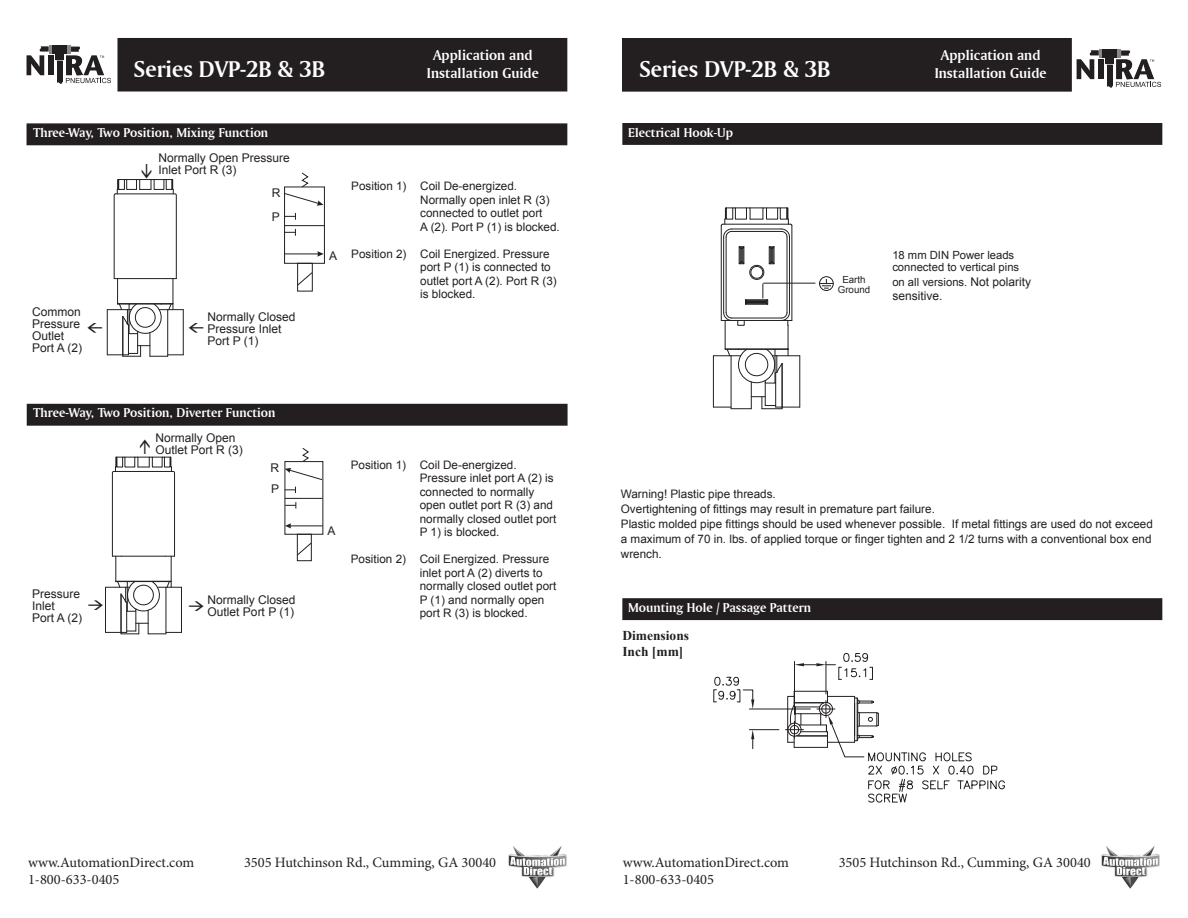
<style>
.page{position:relative;width:1188px;height:918px;background:#fff}
.page>*{position:absolute;margin:0;border:0;box-sizing:border-box;transform-origin:0 0}
.t1{font:24px "Amerigo BT Bold A";color:#fff}
.t2{font:15px "Amerigo BT Bold A";color:#fff}
.t3{font:14.4px "Minion Pro";color:#231f20}
.t4{font:13.5px "Amerigo BT Bold A";color:#fff}
.Subhead_2{font:700 13.5px/16.2px "Times New Roman";color:#231f20}
.t5{font:12px/12px "Arial";color:#231f20}
.t6{font:11.7px/13.5px "Arial";color:#231f20}
.t7{font:11.25px/12px "Arial";color:#231f20}
.t8{font:9.75px/9.8px "Arial";color:#231f20;text-align:center}
.s1{font-size:12px}
</style>
<div class="page">
<div style="left:623px;top:39px;width:448px;height:52px;background:#231f20"></div>
<div style="left:622px;top:38px;width:450px;height:54px;border:2px solid #231f20"></div>
<div style="left:118px;top:39px;width:449px;height:52px;background:#231f20"></div>
<div style="left:117px;top:38px;width:450px;height:54px;border:2px solid #231f20"></div>
<svg style="left:27px;top:45px;width:84px;height:39px"></svg>
<svg style="left:1077px;top:49px;width:84px;height:39px"></svg>
<img style="left:508px;top:846px;width:59px;height:43px">
<img style="left:1101px;top:846px;width:59px;height:43px">
<hr style="left:749px;top:729px;width:30px;height:1px;background:#231f20">
<hr style="left:749px;top:709px;width:61px;height:1px;background:#231f20">
<svg style="left:751px;top:730px;width:3px;height:19px"></svg>
<svg style="left:713px;top:677px;width:41px;height:32px"></svg>
<hr style="left:794px;top:661px;width:1px;height:54px;background:#231f20">
<hr style="left:826px;top:661px;width:1px;height:33px;background:#231f20">
<svg style="left:795px;top:653px;width:78px;height:27px"></svg>
<svg style="left:786px;top:691px;width:219px;height:112px"></svg>
<div style="left:623px;top:124px;width:539px;height:20px;background:#231f20"></div>
<div style="left:622px;top:123px;width:540px;height:22px;border:2px solid #231f20"></div>
<div style="left:623px;top:599px;width:539px;height:20px;background:#231f20"></div>
<div style="left:622px;top:598px;width:540px;height:22px;border:2px solid #231f20"></div>
<div style="left:27px;top:124px;width:540px;height:21px;background:#231f20"></div>
<div style="left:27px;top:123px;width:540px;height:22px;border:2px solid #231f20"></div>
<div style="left:284px;top:187px;width:41px;height:77px;border:1px solid #231f20"></div>
<div style="left:297px;top:263px;width:16px;height:29px;border:1px solid #231f20"></div>
<svg style="left:297px;top:271px;width:16px;height:16px"></svg>
<hr style="left:284px;top:225px;width:40px;height:1px;background:#231f20">
<svg style="left:284px;top:229px;width:12px;height:7px"></svg>
<svg style="left:284px;top:213px;width:12px;height:7px"></svg>
<hr style="left:284px;top:253px;width:36px;height:1px;background:#231f20">
<svg style="left:317px;top:251px;width:7px;height:6px"></svg>
<svg style="left:284px;top:172px;width:39px;height:34px"></svg>
<div style="left:27px;top:405px;width:540px;height:20px;background:#231f20"></div>
<div style="left:27px;top:404px;width:541px;height:22px;border:2px solid #231f20"></div>
<div style="left:297px;top:534px;width:15px;height:27px;border:1px solid #231f20"></div>
<svg style="left:296px;top:542px;width:16px;height:14px"></svg>
<hr style="left:285px;top:498px;width:38px;height:1px;background:#231f20">
<svg style="left:285px;top:502px;width:11px;height:7px"></svg>
<svg style="left:285px;top:487px;width:11px;height:6px"></svg>
<hr style="left:288px;top:525px;width:35px;height:1px;background:#231f20">
<svg style="left:285px;top:523px;width:6px;height:6px"></svg>
<svg style="left:285px;top:448px;width:38px;height:33px"></svg>
<hr style="left:791px;top:226px;width:1px;height:94px;background:#231f20">
<hr style="left:721px;top:226px;width:1px;height:94px;background:#231f20">
<svg style="left:720px;top:207px;width:73px;height:31px"></svg>
<hr style="left:726px;top:237px;width:1px;height:75px;background:#231f20">
<hr style="left:723px;top:237px;width:1px;height:75px;background:#231f20">
<hr style="left:789px;top:237px;width:1px;height:75px;background:#231f20">
<hr style="left:787px;top:237px;width:1px;height:75px;background:#231f20">
<hr style="left:732px;top:231px;width:49px;height:1px;background:#231f20">
<hr style="left:732px;top:229px;width:49px;height:1px;background:#231f20">
<hr style="left:763px;top:283px;width:52px;height:1px;background:#231f20">
<div style="left:819px;top:276px;width:15px;height:15px;border:1px solid #231f20;border-radius:50%"></div>
<svg style="left:820px;top:279px;width:13px;height:10px"></svg>
<svg style="left:713px;top:244px;width:87px;height:165px"></svg>
<svg style="left:106px;top:179px;width:78px;height:178px"></svg>
<svg style="left:105px;top:456px;width:77px;height:178px"></svg>
<p class="t1" style="left:134px;top:54px;width:193px">Series DVP-2B &amp; 3B</p>
<p class="t2" style="left:433px;top:46px;width:101px">Application and</p>
<p class="t2" style="left:427px;top:64px;width:113px">Installation Guide</p>
<p class="t4" style="left:33px;top:124px;width:237px">Three-Way, Two Position, Mixing Function</p>
<p class="t5" style="left:159px;top:152px;width:133px">Normally Open Pressure<br>Inlet Port R (3)</p>
<p class="t5" style="left:32px;top:305px;width:50px;text-align:justify">Common Pressure Outlet</p>
<p class="t5" style="left:32px;top:341px;width:52px">Port A (2)</p>
<p class="t5" style="left:272px;top:187px;width:10px">R</p>
<p class="t5" style="left:272px;top:210px;width:10px">P</p>
<p class="t5" style="left:207px;top:310px;width:90px">Normally Closed<br>Pressure Inlet<br>Port P (1)</p>
<p class="t5" style="left:329px;top:250px;width:10px">A</p>
<p class="t6" style="left:420px;top:179px;width:131px;text-indent:-69px">Position 1) Coil De-energized.<br>Normally open inlet R (3)</p>
<p class="t6" style="left:420px;top:206px;width:124px">connected to outlet port</p>
<p class="t6" style="left:420px;top:220px;width:141px">A (2). Port P (1) is blocked.</p>
<p class="t6" style="left:351px;top:247px;width:200px">Position 2) Coil Energized. Pressure</p>
<p class="t6" style="left:420px;top:260px;width:132px">port P (1) is connected to</p>
<p class="t6" style="left:420px;top:274px;width:138px">outlet port A (2). Port R (3)</p>
<p class="t6" style="left:420px;top:287px;width:57px">is blocked.</p>
<p class="t4" style="left:33px;top:405px;width:244px">Three-Way, Two Position, Diverter Function</p>
<p class="t5" style="left:32px;top:588px;width:50px">Pressure<br>Inlet</p>
<p class="t5" style="left:32px;top:612px;width:52px">Port A (2)</p>
<p class="t5" style="left:156px;top:432px;width:89px">Normally Open<br>Outlet Port R (3)</p>
<p class="t5" style="left:270px;top:462px;width:10px">R</p>
<p class="t5" style="left:271px;top:483px;width:10px">P</p>
<p class="t5" style="left:208px;top:594px;width:90px">Normally Closed<br>Outlet Port P (1)</p>
<p class="t5" style="left:328px;top:524px;width:10px">A</p>
<p class="t6" style="left:420px;top:458px;width:135px;text-indent:-69px">Position 1) Coil De-energized.<br>Pressure inlet port A (2) is</p>
<p class="t6" style="left:420px;top:485px;width:116px">connected to normally</p>
<p class="t6" style="left:420px;top:498px;width:135px">open outlet port R (3) and</p>
<p class="t6" style="left:420px;top:512px;width:138px">normally closed outlet port</p>
<p class="t6" style="left:420px;top:525px;width:81px">P 1) is blocked.</p>
<p class="t6" style="left:420px;top:552px;width:131px;text-indent:-69px">Position 2) Coil Energized. Pressure inlet port A (2) diverts to</p>
<p class="t6" style="left:420px;top:579px;width:138px">normally closed outlet port</p>
<p class="t6" style="left:420px;top:593px;width:126px">P (1) and normally open</p>
<p class="t6" style="left:420px;top:606px;width:109px">port R (3) is blocked.</p>
<p class="t1" style="left:639px;top:54px;width:193px">Series DVP-2B &amp; 3B</p>
<p class="t4" style="left:628px;top:124px;width:107px">Electrical Hook-Up</p>
<p class="t2" style="left:941px;top:46px;width:101px">Application and</p>
<p class="t2" style="left:935px;top:64px;width:113px">Installation Guide</p>
<p class="t8" style="left:838px;top:275px;width:34px">Earth<br>Ground</p>
<p class="t7" style="left:892px;top:249px;width:128px">18 mm DIN Power leads connected to vertical pins</p>
<p class="t7" style="left:892px;top:276px;width:140px">on all versions. <span class="s1">Not polarity</span></p>
<p class="t5" style="left:892px;top:290px;width:52px">sensitive.</p>
<p class="t6" style="left:621px;top:487px;width:156px">Warning! Plastic pipe threads.</p>
<p class="t6" style="left:621px;top:502px;width:316px">Overtightening of fittings may result in premature part failure.</p>
<p class="t6" style="left:621px;top:517px;width:533px;line-height:15px;text-align:justify">Plastic molded pipe fittings should be used whenever possible. If metal fittings are used do not exceed a maximum of 70 in. lbs. of applied torque or finger tighten and 2 1/2 turns with a conventional box end wrench.</p>
<p class="t4" style="left:628px;top:599px;width:185px">Mounting Hole / Passage Pattern</p>
<p class="Subhead_2" style="left:622px;top:627px;width:68px">Dimensions<br>Inch [mm]</p>
<p class="t3" style="left:28px;top:852px;width:168px">www.AutomationDirect.com</p>
<p class="t3" style="left:244px;top:852px;width:254px">3505 Hutchinson Rd., Cumming, GA 30040</p>
<p class="t3" style="left:28px;top:870px;width:93px">1-800-633-0405</p>
<p class="t3" style="left:623px;top:852px;width:168px">www.AutomationDirect.com</p>
<p class="t3" style="left:839px;top:852px;width:254px">3505 Hutchinson Rd., Cumming, GA 30040</p>
<p class="t3" style="left:623px;top:870px;width:93px">1-800-633-0405</p>
</div>
